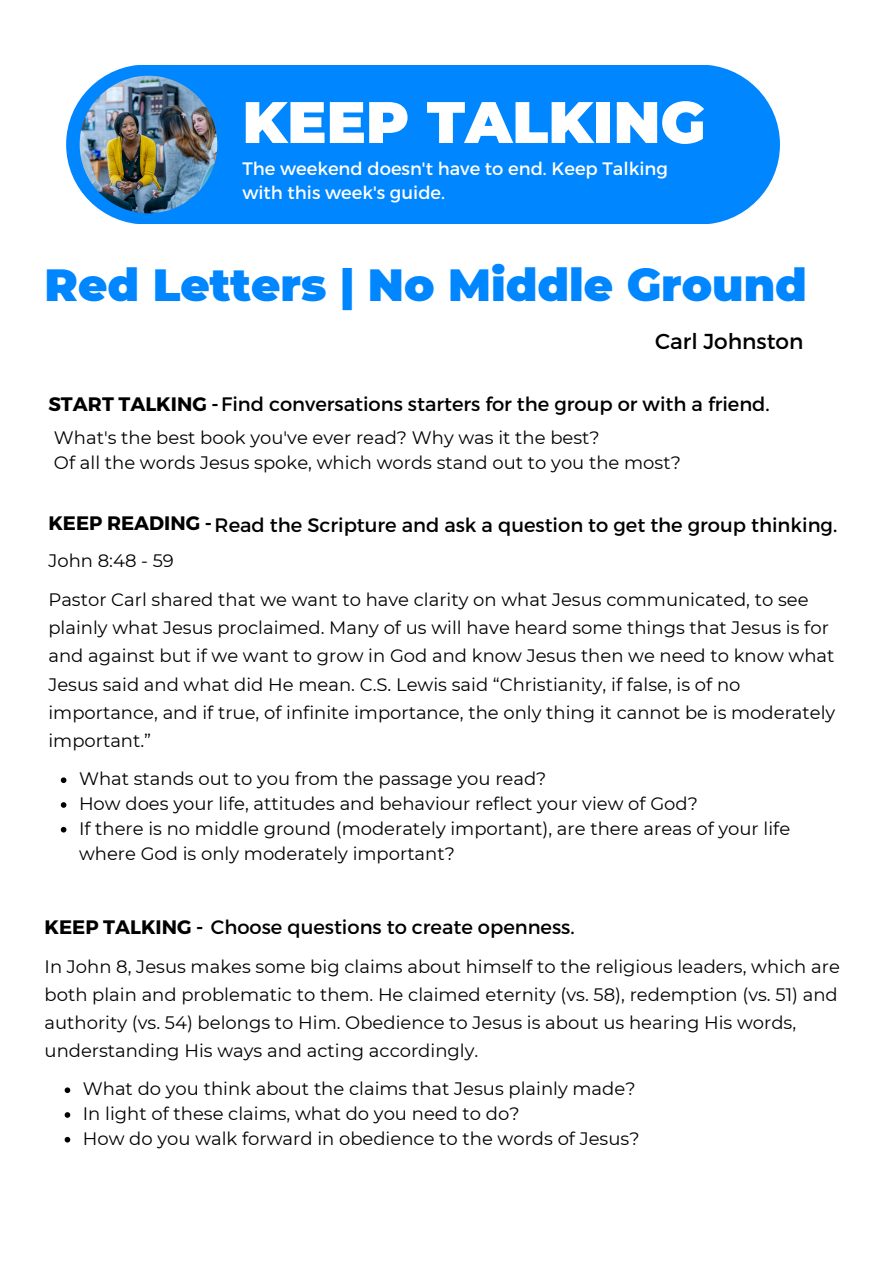
<style>
.page{position:relative;width:893px;height:1264px;background:#fff}
.page>*{position:absolute;margin:0;border:0;box-sizing:border-box;transform-origin:0 0}
.t1{font:900 58.5px "Montserrat";color:#fff}
.t2{font:900 45px "Montserrat";color:#0086ff}
.t3{font:21.6px "Montserrat";color:#000}
.t4{font:19.5px "Montserrat";color:#000}
.t5{font:18px/28px "Montserrat";color:#000}
.t6{font:18px/24.8px "Montserrat";color:#fff}
.s1{font-weight:700}
</style>
<div class="page">
<div style="left:66px;top:65px;width:713px;height:158px;background:#0086ff;border-radius:80px"></div>
<img style="left:80px;top:76px;width:137px;height:137px">
<svg style="left:61px;top:777px;width:5px;height:6px"></svg>
<svg style="left:61px;top:802px;width:5px;height:5px"></svg>
<svg style="left:61px;top:826px;width:5px;height:6px"></svg>
<svg style="left:65px;top:1087px;width:5px;height:6px"></svg>
<svg style="left:65px;top:1112px;width:5px;height:5px"></svg>
<svg style="left:65px;top:1136px;width:5px;height:6px"></svg>
<h1 class="t1" style="left:242px;top:86px;width:464px">KEEP TALKING</h1>
<p class="t6" style="left:242px;top:155px;width:427px">The weekend doesn't have to end. Keep Talking with this week's guide.</p>
<h2 class="t2" style="left:45px;top:257px;width:763px">Red Letters | No Middle Ground</h2>
<p class="t3" style="left:655px;top:327px;width:150px">Carl Johnston</p>
<p class="t4" style="left:48px;top:391px;width:722px"><span class="s1">START TALKING -</span>Find conversations starters for the group or with a friend.</p>
<p class="t5" style="left:54px;top:425px;width:628px;line-height:24.8px">What's the best book you've ever read? Why was it the best?<br>Of all the words Jesus spoke, which words stand out to you the most?</p>
<p class="t4" style="left:48px;top:513px;width:790px"><span class="s1">KEEP READING -</span>Read the Scripture and ask a question to get the group thinking.</p>
<p class="t5" style="left:48px;top:541px;width:761px;line-height:38.8px">John 8:48 - 59<br>Pastor Carl shared that we want to have clarity on what Jesus communicated, to see</p>
<p class="t5" style="left:48px;top:614px;width:788px">plainly what Jesus proclaimed. Many of us will have heard some things that Jesus is for and against but if we want to grow in God and know Jesus then we need to know what Jesus said and what did He mean. C.S. Lewis said “Christianity, if false, is of no importance, and if true, of infinite importance, the only thing it cannot be is moderately important.”</p>
<p class="t5" style="left:79px;top:766px;width:712px;line-height:24.8px">What stands out to you from the passage you read?<br>How does your life, attitudes and behaviour reflect your view of God?<br>If there is no middle ground (moderately important), are there areas of your life where God is only moderately important?</p>
<p class="t4" style="left:45px;top:914px;width:531px"><span class="s1">KEEP TALKING -</span> Choose questions to create openness.</p>
<p class="t5" style="left:45px;top:952px;width:796px">In John 8, Jesus makes some big claims about himself to the religious leaders, which are both plain and problematic to them. He claimed eternity (vs. 58), redemption (vs. 51) and authority (vs. 54) belongs to Him. Obedience to Jesus is about us hearing His words, understanding His ways and acting accordingly.</p>
<p class="t5" style="left:83px;top:1076px;width:558px;line-height:24.8px">What do you think about the claims that Jesus plainly made?<br>In light of these claims, what do you need to do?<br>How do you walk forward in obedience to the words of Jesus?</p>
</div>
